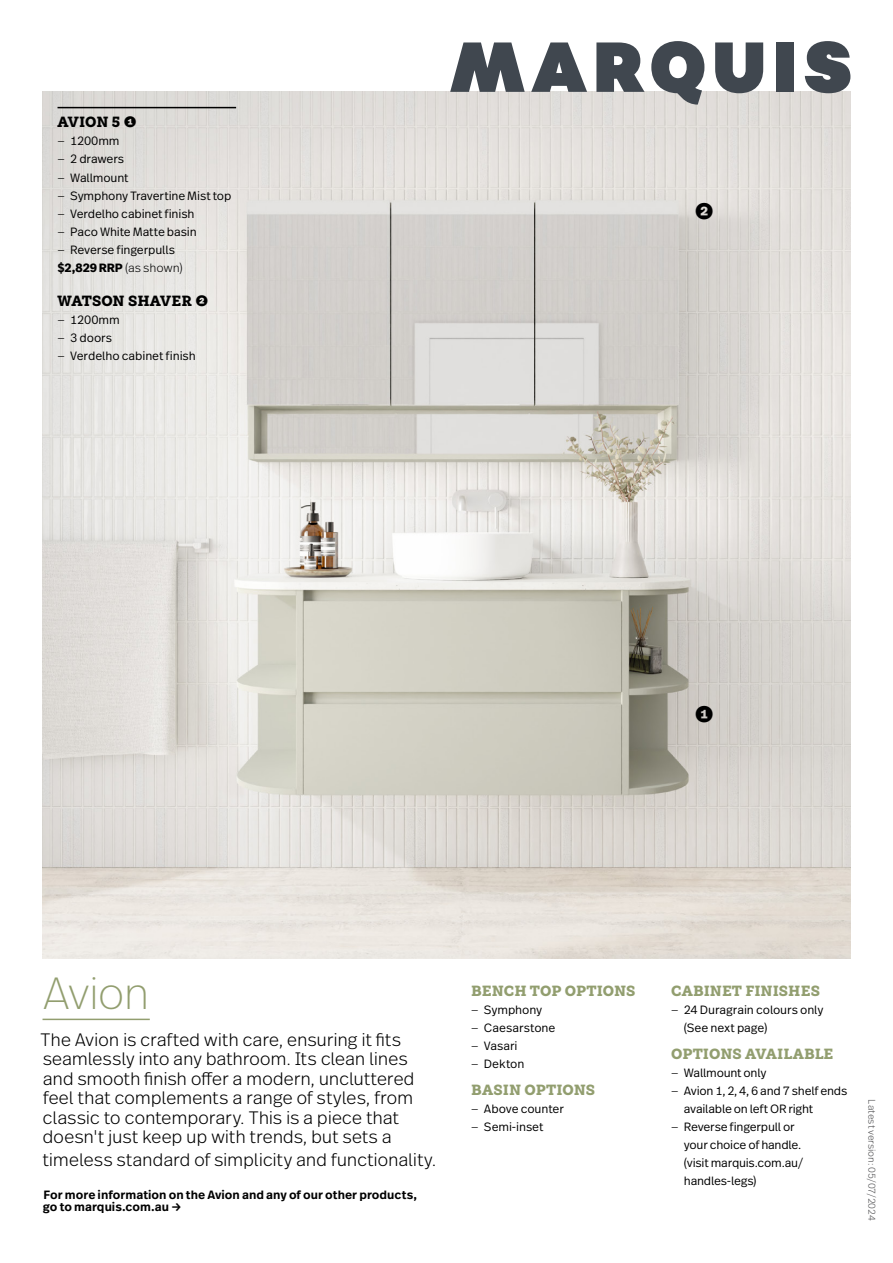
<style>
.page{position:relative;width:893px;height:1263px;background:#fff}
.page>*{position:absolute;margin:0;border:0;box-sizing:border-box;transform-origin:0 0}
.t1{font:200 45px "Real Text Pro";letter-spacing:-.04em;color:#929e6f}
.t2{font:700 22.5px "Real Text Pro";color:#000}
.t3{font:300 18px/19.5px "Real Text Pro";letter-spacing:-.02em;color:#000}
.t4{font:900 15px "Weekly Pro";letter-spacing:.005em;color:#929e6f}
.t5{font:900 15px "Weekly Pro";letter-spacing:-.005em;color:#000}
.t6{font:300 12px/18px "Real Text Pro";letter-spacing:-.015em;color:#000}
.t7{font:600 12px/12px "Real Text Pro";color:#000}
.t8{font:300 9.75px "Real Text Pro";letter-spacing:-.01em;color:#4d4d4f}
.s1{font-family:"Real Text Pro"}
.s2{font-style:inherit}
.s3{font-weight:700}
</style>
<div class="page">
<img style="left:43px;top:92px;width:807px;height:866px">
<hr style="left:43px;top:1019px;width:107px;height:1px;background:#929e6f">
<svg style="left:450px;top:42px;width:75px;height:50px"></svg>
<svg style="left:531px;top:42px;width:56px;height:50px"></svg>
<svg style="left:596px;top:42px;width:48px;height:50px"></svg>
<svg style="left:715px;top:42px;width:48px;height:51px"></svg>
<div style="left:777px;top:42px;width:17px;height:50px;background:#40474f"></div>
<svg style="left:805px;top:41px;width:45px;height:52px"></svg>
<svg style="left:651px;top:41px;width:53px;height:64px"></svg>
<hr style="left:58px;top:107px;width:178px;height:1px;background:#000">
<p class="t5" style="left:58px;top:113px;width:81px">AVION 5 <span class="s1">❶</span></p>
<p class="t6" style="left:58px;top:132px;width:64px"><span class="s2">—</span> 1200mm</p>
<p class="t6" style="left:58px;top:150px;width:68px"><span class="s2">—</span> 2 drawers</p>
<p class="t6" style="left:58px;top:168px;width:73px"><span class="s2">—</span> Wallmount</p>
<p class="t6" style="left:58px;top:186px;width:175px"><span class="s2">—</span> Symphony Travertine Mist top</p>
<p class="t6" style="left:58px;top:204px;width:139px"><span class="s2">—</span> Verdelho cabinet finish</p>
<p class="t6" style="left:58px;top:222px;width:141px"><span class="s2">—</span> Paco White Matte basin</p>
<p class="t6" style="left:58px;top:240px;width:127px"><span class="s2">—</span> Reverse fingerpulls <span class="s3">$2,829 RRP</span> <span class="s2">(as shown)</span></p>
<p class="t5" style="left:58px;top:291px;width:153px">WATSON SHAVER <span class="s1">❷</span></p>
<p class="t6" style="left:58px;top:310px;width:64px"><span class="s2">—</span> 1200mm</p>
<p class="t6" style="left:58px;top:328px;width:56px"><span class="s2">—</span> 3 doors</p>
<p class="t6" style="left:58px;top:346px;width:140px"><span class="s2">—</span> Verdelho cabinet finish</p>
<h2 class="t2" style="left:694px;top:194px;width:22px">❷</h2>
<h2 class="t2" style="left:694px;top:697px;width:22px">❶</h2>
<h1 class="t1" style="left:43px;top:961px;width:109px">Avion</h1>
<p class="t4" style="left:471px;top:981px;width:166px">BENCH TOP OPTIONS</p>
<p class="t6" style="left:471px;top:1000px;width:73px"><span class="s2">—</span> Symphony</p>
<p class="t6" style="left:471px;top:1018px;width:86px"><span class="s2">—</span> Caesarstone</p>
<p class="t6" style="left:471px;top:1036px;width:48px"><span class="s2">—</span> Vasari</p>
<p class="t6" style="left:471px;top:1054px;width:55px"><span class="s2">—</span> Dekton</p>
<p class="t4" style="left:471px;top:1081px;width:125px">BASIN OPTIONS</p>
<p class="t6" style="left:471px;top:1100px;width:94px"><span class="s2">—</span> Above counter</p>
<p class="t6" style="left:471px;top:1118px;width:74px"><span class="s2">—</span> Semi-inset</p>
<p class="t3" style="left:40px;top:1029px;width:376px">The Avion is crafted with care, ensuring it fits seamlessly into any bathroom. Its clean lines and smooth finish offer a modern, uncluttered feel that complements a range of styles, from classic to contemporary. This is a piece that doesn't just keep up with trends, but sets a</p>
<h3 class="t3" style="left:42px;top:1149px;width:395px">timeless standard of simplicity and functionality.</h3>
<p class="t7" style="left:43px;top:1188px;width:376px">For more information on the Avion and any of our other products, go to marquis.com.au →</p>
<p class="t4" style="left:671px;top:981px;width:150px">CABINET FINISHES</p>
<p class="t6" style="left:684px;top:1000px;width:141px;text-indent:-13px"><span class="s2">—</span> 24 Duragrain colours only (See next page)</p>
<p class="t4" style="left:671px;top:1045px;width:164px">OPTIONS AVAILABLE</p>
<p class="t6" style="left:671px;top:1064px;width:97px"><span class="s2">—</span> Wallmount only</p>
<p class="t6" style="left:684px;top:1082px;width:165px;text-indent:-13px"><span class="s2">—</span> Avion 1, 2, 4, 6 and 7 shelf ends available on left OR right</p>
<p class="t6" style="left:684px;top:1118px;width:121px;text-indent:-13px"><span class="s2">—</span> Reverse fingerpull or your choice of handle. (visit marquis.com.au/ handles-legs)</p>
<p class="t8" style="left:879px;top:1099px;width:123px;rotate:90deg">Latest version: 05/07/2024</p>
</div>
